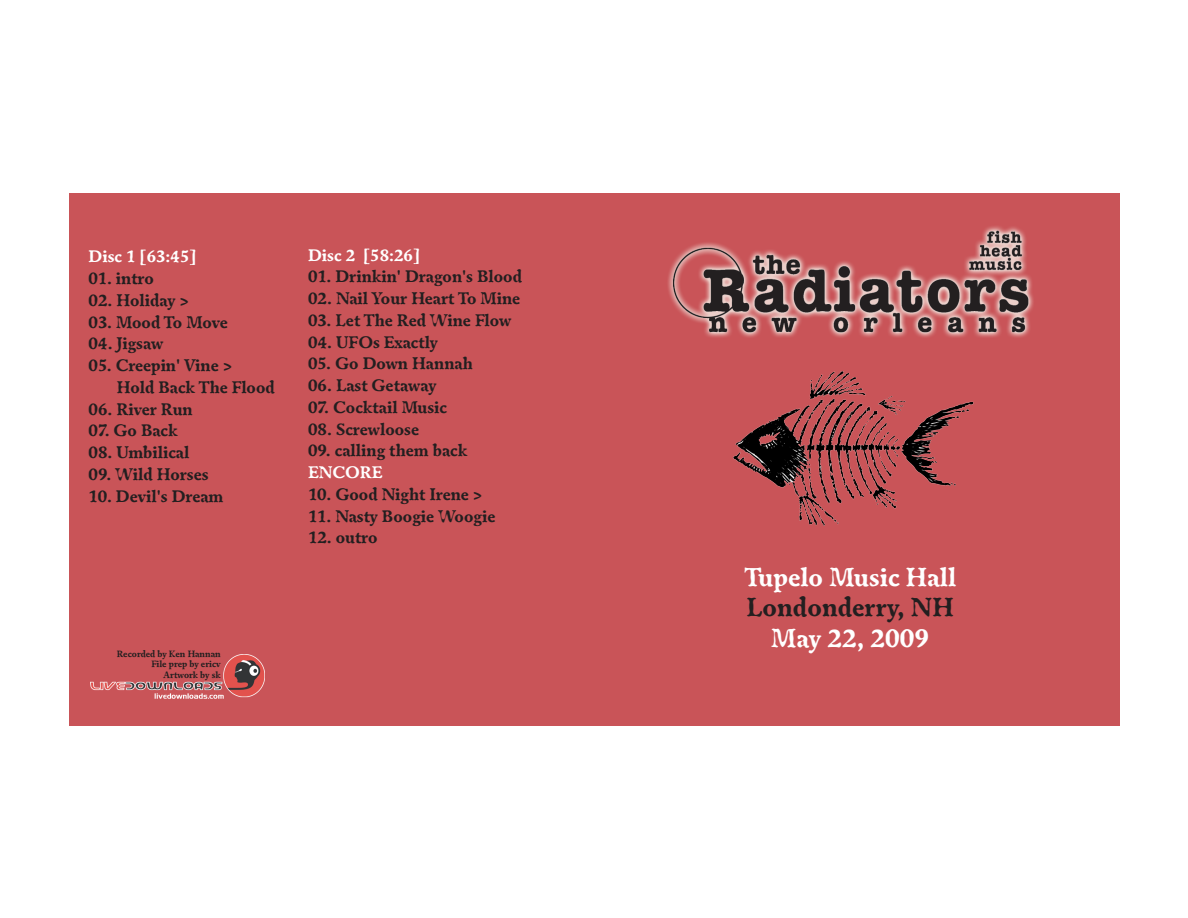
<style>
.page{position:relative;width:1188px;height:918px;background:#fff}
.page>*{position:absolute;margin:0;border:0;box-sizing:border-box;transform-origin:0 0}
.t1{font:700 25.5px "Oldbook ITCTT";color:#fff}
.t2{font:700 25.5px "Oldbook ITCTT";color:#231f20}
.t3{font:700 16.5px/21.8px "Oldbook ITCTT";color:#231f20}
.t4{font:700 16.5px "Oldbook ITCTT";color:#fff}
.t5{font:700 9px/10.5px "Oldbook ITCTT";color:#231f20;text-align:right}
</style>
<div class="page">
<div style="left:69px;top:193px;width:1051px;height:532px;background:#c95458"></div>
<img style="left:90px;top:655px;width:175px;height:43px">
<img style="left:668px;top:226px;width:366px;height:111px">
<img style="left:733px;top:371px;width:241px;height:154px">
<p class="t4" style="left:89px;top:247px;width:109px">Disc 1 [63:45]</p>
<p class="t3" style="left:89px;top:267px;width:67px">01. intro</p>
<p class="t3" style="left:89px;top:289px;width:102px">02. Holiday &gt;</p>
<p class="t3" style="left:89px;top:311px;width:141px">03. Mood To Move</p>
<p class="t3" style="left:89px;top:333px;width:76px">04. Jigsaw</p>
<p class="t3" style="left:117px;top:354px;width:160px;text-indent:-28px">05. Creepin' Vine &gt;<br>Hold Back The Flood</p>
<p class="t3" style="left:89px;top:398px;width:106px">06. River Run</p>
<p class="t3" style="left:89px;top:420px;width:91px">07. Go Back</p>
<p class="t3" style="left:89px;top:441px;width:102px">08. Umbilical</p>
<p class="t3" style="left:89px;top:463px;width:121px">09. Wild Horses</p>
<p class="t3" style="left:89px;top:485px;width:136px">10. Devil's Dream</p>
<p class="t4" style="left:308px;top:245px;width:113px">Disc 2 [58:26]</p>
<p class="t3" style="left:308px;top:266px;width:215px">01. Drinkin' Dragon's Blood</p>
<p class="t3" style="left:308px;top:287px;width:214px">02. Nail Your Heart To Mine</p>
<p class="t3" style="left:308px;top:309px;width:205px">03. Let The Red Wine Flow</p>
<p class="t3" style="left:308px;top:331px;width:131px">04. UFOs Exactly</p>
<p class="t3" style="left:308px;top:353px;width:166px">05. Go Down Hannah</p>
<p class="t3" style="left:308px;top:374px;width:130px">06. Last Getaway</p>
<p class="t3" style="left:308px;top:396px;width:140px">07. Cocktail Music</p>
<p class="t3" style="left:308px;top:418px;width:113px">08. Screwloose</p>
<p class="t3" style="left:308px;top:440px;width:161px">09. calling them back</p>
<p class="t4" style="left:308px;top:462px;width:76px">ENCORE</p>
<p class="t3" style="left:308px;top:483px;width:176px">10. Good Night Irene &gt;</p>
<p class="t3" style="left:308px;top:505px;width:189px">11. Nasty Boogie Woogie</p>
<p class="t3" style="left:308px;top:527px;width:71px">12. outro</p>
<p class="t5" style="left:117px;top:648px;width:105px">Recorded by Ken Hannan<br>File prep by ericv<br>Artwork by sk</p>
<h1 class="t1" style="left:744px;top:561px;width:214px">Tupelo Music Hall</h1>
<h1 class="t2" style="left:747px;top:592px;width:209px">Londonderry, NH</h1>
<h1 class="t1" style="left:771px;top:623px;width:159px">May 22, 2009</h1>
</div>
